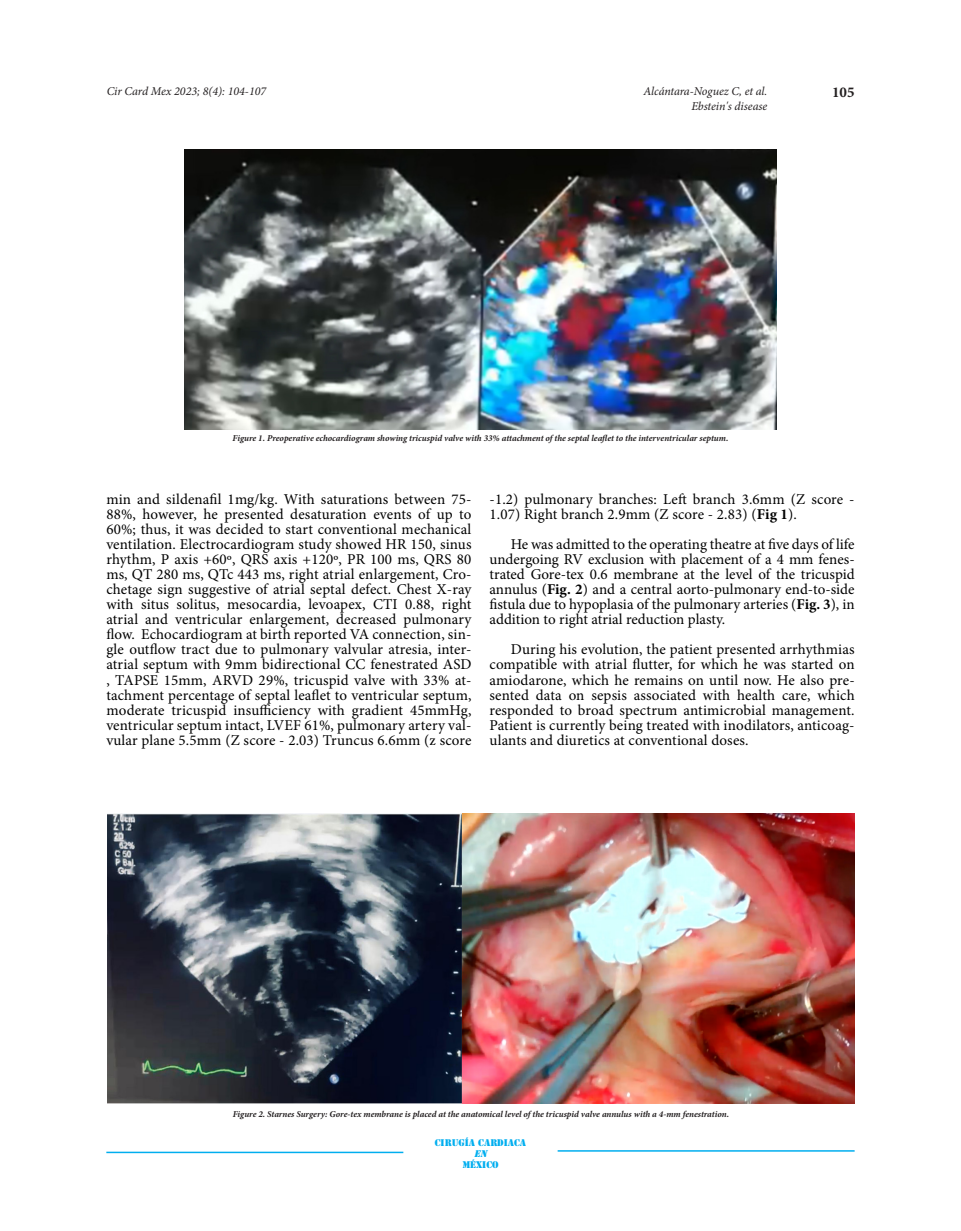
<style>
.page{position:relative;width:961px;height:1231px;background:#fff}
.page>*{position:absolute;margin:0;border:0;box-sizing:border-box;transform-origin:0 0}
.t1{font:15px/15px "Minion Pro";letter-spacing:.005em;color:#000;text-align:justify}
.t2{font:700 15px "Minion Pro";color:#231f20}
.t3{font:italic 12px/15px "Minion Pro";letter-spacing:-.005em;color:#231f20;text-align:right}
.t4{font:italic 700 9px "Minion Pro";letter-spacing:-.005em;color:#231f20}
.t5{font:9px "Stencil Std";color:#00aeef}
.t6{font:italic 9px "Stencil Std";color:#00aeef}
.s1{font-weight:700}
</style>
<div class="page">
<hr style="left:106px;top:1151px;width:297px;height:2px;background:#00aeef">
<hr style="left:557px;top:1150px;width:297px;height:1px;background:#00aeef">
<img style="left:185px;top:150px;width:591px;height:279px">
<img style="left:107px;top:813px;width:747px;height:290px">
<p class="t3" style="left:107px;top:83px;width:161px">Cir Card Mex 2023; 8(4): 104-107</p>
<p class="t3" style="left:643px;top:83px;width:125px">Alcántara-Noguez C, et al.<br>Ebstein's disease</p>
<p class="t2" style="left:832px;top:81px;width:24px">105</p>
<p class="t4" style="left:232px;top:431px;width:497px">Figure 1. Preoperative echocardiogram showing tricuspid valve with 33% attachment of the septal leaflet to the interventricular septum.</p>
<p class="t1" style="left:106px;top:492px;width:367px">min and sildenafil 1mg/kg. With saturations between 75- 88%, however, he presented desaturation events of up to 60%; thus, it was decided to start conventional mechanical ventilation. Electrocardiogram study showed HR 150, sinus rhythm, P axis +60º, QRS axis +120º, PR 100 ms, QRS 80 ms, QT 280 ms, QTc 443 ms, right atrial enlargement, Cro&shy;chetage sign suggestive of atrial septal defect. Chest X-ray with situs solitus, mesocardia, levoapex, CTI 0.88, right atrial and ventricular enlargement, decreased pulmonary flow. Echocardiogram at birth reported VA connection, sin&shy;gle outflow tract due to pulmonary valvular atresia, inter&shy;atrial septum with 9mm bidirectional CC fenestrated ASD , TAPSE 15mm, ARVD 29%, tricuspid valve with 33% at&shy;tachment percentage of septal leaflet to ventricular septum, moderate tricuspid insufficiency with gradient 45mmHg, ventricular septum intact, LVEF 61%, pulmonary artery val&shy;vular plane 5.5mm (Z score - 2.03) Truncus 6.6mm (z score</p>
<p class="t1" style="left:489px;top:492px;width:366px">-1.2) pulmonary branches: Left branch 3.6mm (Z score -<br>1.07) Right branch 2.9mm (Z score - 2.83) (<span class="s1">Fig 1</span>).</p>
<p class="t1" style="left:489px;top:537px;width:366px;text-indent:21px">He was admitted to the operating theatre at five days of life undergoing RV exclusion with placement of a 4 mm fenes&shy;trated Gore-tex 0.6 membrane at the level of the tricuspid annulus (<span class="s1">Fig. 2</span>) and a central aorto-pulmonary end-to-side fistula due to hypoplasia of the pulmonary arteries (<span class="s1">Fig. 3</span>), in addition to right atrial reduction plasty.</p>
<p class="t1" style="left:489px;top:642px;width:366px;text-indent:21px">During his evolution, the patient presented arrhythmias compatible with atrial flutter, for which he was started on amiodarone, which he remains on until now. He also pre&shy;sented data on sepsis associated with health care, which responded to broad spectrum antimicrobial management.<br>Patient is currently being treated with inodilators, anticoag&shy;ulants and diuretics at conventional doses.</p>
<p class="t4" style="left:233px;top:1107px;width:498px">Figure 2. Starnes Surgery: Gore-tex membrane is placed at the anatomical level of the tricuspid valve annulus with a 4-mm fenestration.</p>
<p class="t5" style="left:435px;top:1137px;width:93px">CIRUGÍA CARDIACA</p>
<p class="t6" style="left:474px;top:1147px;width:17px">EN</p>
<p class="t5" style="left:462px;top:1159px;width:38px">MÉXICO</p>
</div>
